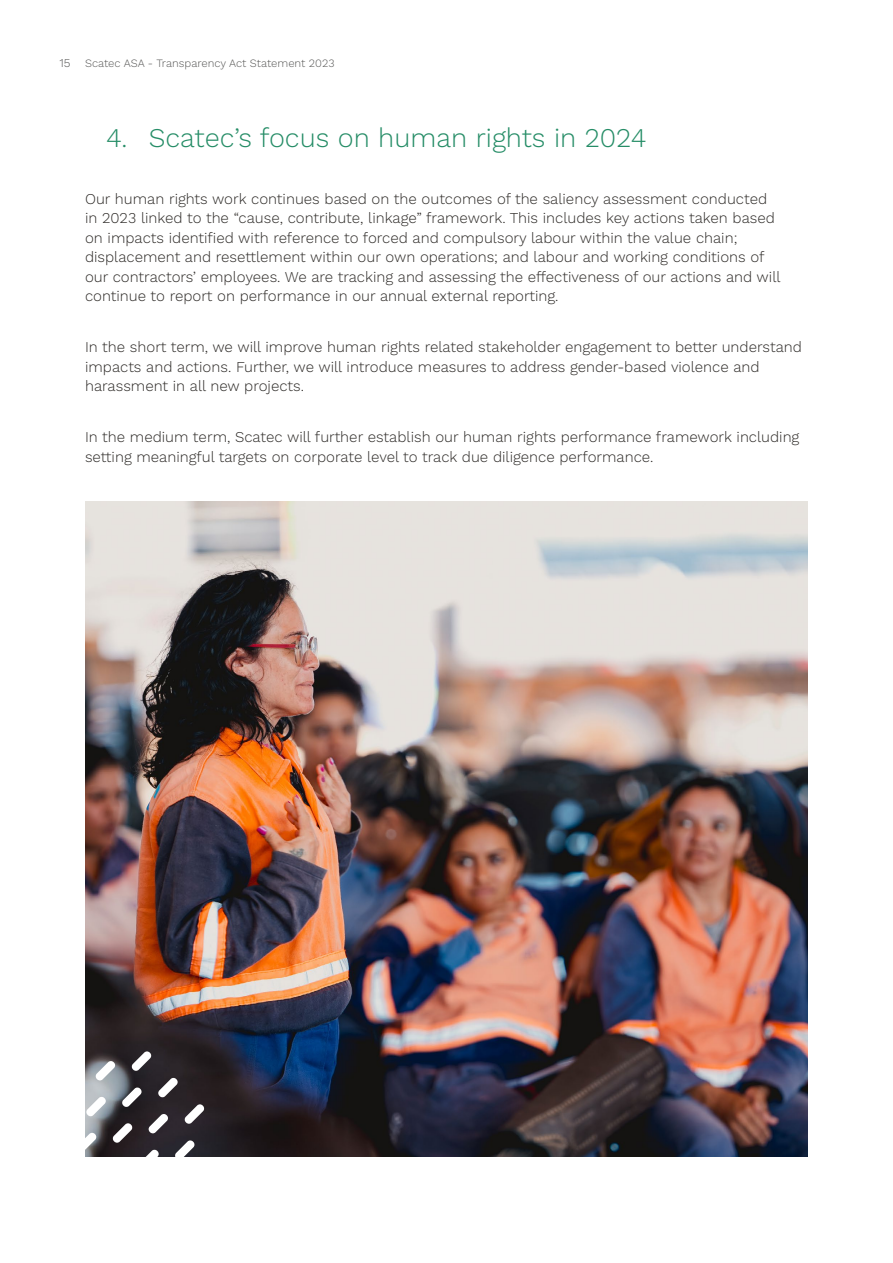
<style>
.page{position:relative;width:893px;height:1263px;background:#fff}
.page>*{position:absolute;margin:0;border:0;box-sizing:border-box;transform-origin:0 0}
.t1{font:300 27px "Work Sans";color:#268d67}
.t2{font:300 15px/19.5px "Work Sans";color:#2c2926}
.t3{font:300 11.25px "Work Sans";color:#575756}
.s1{font-size:12px}
</style>
<div class="page">
<img style="left:85px;top:502px;width:723px;height:655px">
<svg style="left:86px;top:1096px;width:20px;height:20px"></svg>
<svg style="left:85px;top:1132px;width:12px;height:20px"></svg>
<svg style="left:122px;top:1087px;width:20px;height:20px"></svg>
<svg style="left:95px;top:1061px;width:20px;height:20px"></svg>
<svg style="left:112px;top:1123px;width:21px;height:20px"></svg>
<svg style="left:175px;top:1140px;width:20px;height:17px"></svg>
<svg style="left:148px;top:1113px;width:20px;height:21px"></svg>
<svg style="left:139px;top:1149px;width:20px;height:8px"></svg>
<svg style="left:131px;top:1051px;width:21px;height:20px"></svg>
<svg style="left:158px;top:1077px;width:20px;height:21px"></svg>
<svg style="left:184px;top:1104px;width:20px;height:20px"></svg>
<p class="t3" style="left:59px;top:57px;width:277px"><span class="s1">15</span> Scatec ASA - Transparency Act Statement 2023</p>
<h1 class="t1" style="left:106px;top:121px;width:542px">4. Scatec’s focus on human rights in 2024</h1>
<p class="t2" style="left:85px;top:189px;width:697px">Our human rights work continues based on the outcomes of the saliency assessment conducted in 2023 linked to the “cause, contribute, linkage” framework. This includes key actions taken based on impacts identified with reference to forced and compulsory labour within the value chain; displacement and resettlement within our own operations; and labour and working conditions of our contractors’ employees. We are tracking and assessing the effectiveness of our actions and will continue to report on performance in our annual external reporting.</p>
<p class="t2" style="left:85px;top:338px;width:718px">In the short term, we will improve human rights related stakeholder engagement to better understand impacts and actions. Further, we will introduce measures to address gender-based violence and harassment in all new projects.</p>
<p class="t2" style="left:85px;top:428px;width:716px">In the medium term, Scatec will further establish our human rights performance framework including setting meaningful targets on corporate level to track due diligence performance.</p>
</div>
